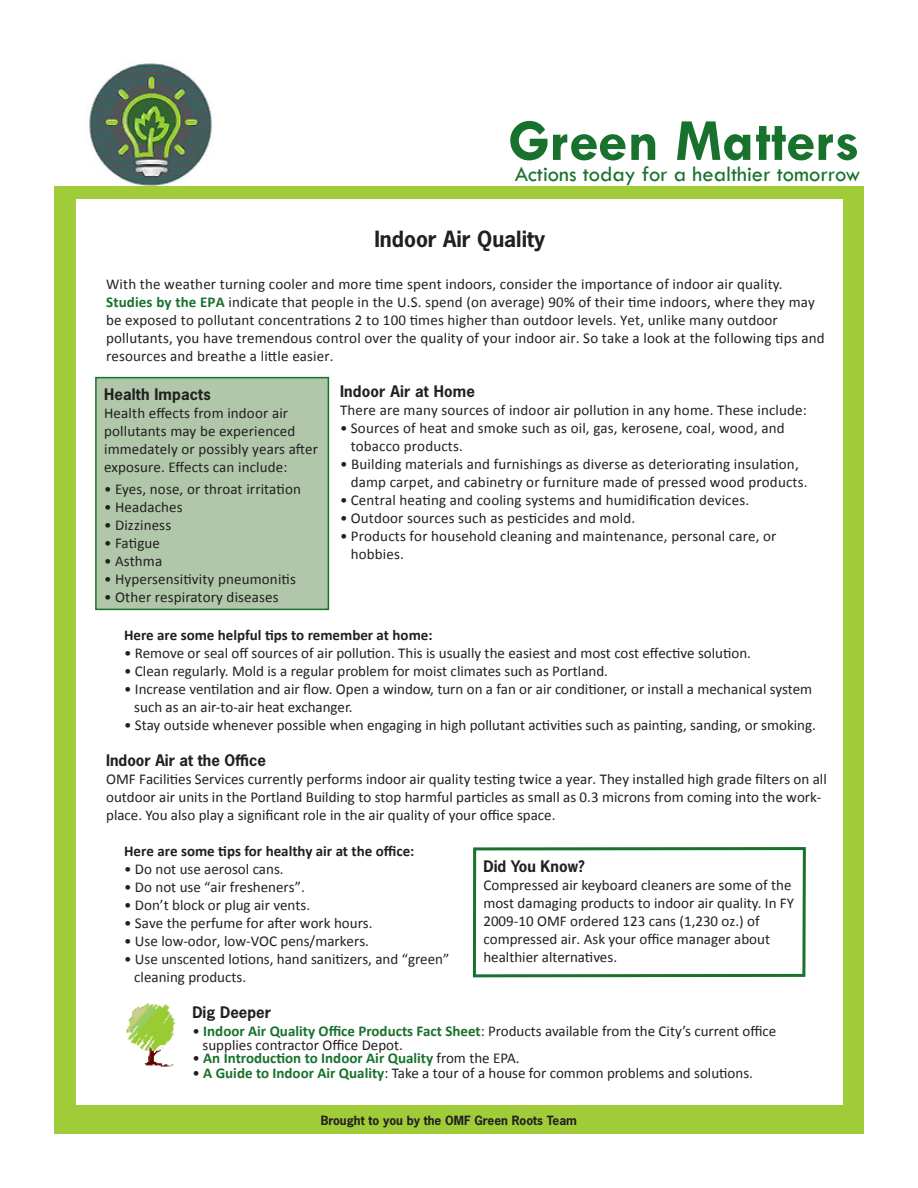
<style>
.page{position:relative;width:918px;height:1188px;background:#fff}
.page>*{position:absolute;margin:0;border:0;box-sizing:border-box;transform-origin:0 0}
.t1{font:700 60px "Tw Cen";color:#18712c}
.t2{font:22.5px "Tw Cen";color:#18712c}
.t3{font:700 21px "News Gothic Std";color:#231f20}
.t4{font:15px/18px "Calibri";color:#231f20}
.t5{font:700 15px "Calibri";color:#231f20}
.t6{font:700 15px "News Gothic Std";color:#231f20}
.t7{font:700 15px "Calibri";color:#18712c}
.t8{font:700 12px "News Gothic Std";color:#231f20}
.s1{font-weight:700;color:#18712c}
.s2{font-weight:400;color:#231f20}
</style>
<div class="page">
<img style="left:89px;top:63px;width:123px;height:123px">
<div style="left:54px;top:186px;width:810px;height:948px;background:#a1cc3a"></div>
<div style="left:76px;top:200px;width:767px;height:906px;background:#fff"></div>
<svg style="left:472px;top:847px;width:334px;height:131px"></svg>
<div style="left:96px;top:378px;width:232px;height:231px;background:#b0c7aa"></div>
<div style="left:95px;top:377px;width:234px;height:233px;border:2px solid #18712c"></div>
<img style="left:126px;top:1003px;width:50px;height:64px">
<p class="t1" style="left:508px;top:105px;width:353px">Green Matters</p>
<p class="t2" style="left:515px;top:160px;width:347px">Actions today for a healthier tomorrow</p>
<p class="t3" style="left:374px;top:225px;width:172px">Indoor Air Quality</p>
<p class="t4" style="left:106px;top:274px;width:720px">With the weather turning cooler and more time spent indoors, consider the importance of indoor air quality.<br><span class="s1">Studies by the EPA</span> indicate that people in the U.S. spend (on average) 90% of their time indoors, where they may be exposed to pollutant concentrations 2 to 100 times higher than outdoor levels. Yet, unlike many outdoor pollutants, you have tremendous control over the quality of your indoor air. So take a look at the following tips and resources and breathe a little easier.</p>
<p class="t6" style="left:340px;top:381px;width:136px">Indoor Air at Home</p>
<p class="t4" style="left:340px;top:400px;width:468px">There are many sources of indoor air pollution in any home. These include:</p>
<p class="t4" style="left:351px;top:418px;width:435px;text-indent:-11px">• Sources of heat and smoke such as oil, gas, kerosene, coal, wood, and tobacco products.</p>
<p class="t4" style="left:351px;top:454px;width:458px;text-indent:-11px">• Building materials and furnishings as diverse as deteriorating insulation, damp carpet, and cabinetry or furniture made of pressed wood products.</p>
<p class="t4" style="left:340px;top:490px;width:411px">• Central heating and cooling systems and humidification devices.</p>
<p class="t4" style="left:340px;top:508px;width:297px">• Outdoor sources such as pesticides and mold.</p>
<p class="t4" style="left:351px;top:526px;width:427px;text-indent:-11px">• Products for household cleaning and maintenance, personal care, or hobbies.</p>
<p class="t6" style="left:104px;top:384px;width:108px">Health Impacts</p>
<p class="t4" style="left:104px;top:403px;width:215px">Health effects from indoor air pollutants may be experienced immedately or possibly years after exposure. Effects can include:</p>
<p class="t4" style="left:104px;top:480px;width:198px">• Eyes, nose, or throat irritation</p>
<p class="t4" style="left:104px;top:498px;width:80px">• Headaches</p>
<p class="t4" style="left:104px;top:516px;width:69px">• Dizziness</p>
<p class="t4" style="left:104px;top:534px;width:57px">• Fatigue</p>
<p class="t4" style="left:104px;top:552px;width:60px">• Asthma</p>
<p class="t4" style="left:104px;top:570px;width:193px">• Hypersensitivity pneumonitis</p>
<p class="t4" style="left:104px;top:588px;width:176px">• Other respiratory diseases</p>
<p class="t5" style="left:124px;top:625px;width:310px">Here are some helpful tips to remember at home:</p>
<p class="t4" style="left:124px;top:643px;width:628px">• Remove or seal off sources of air pollution. This is usually the easiest and most cost effective solution.</p>
<p class="t4" style="left:124px;top:661px;width:485px">• Clean regularly. Mold is a regular problem for moist climates such as Portland.</p>
<p class="t4" style="left:134px;top:679px;width:679px;text-indent:-10px">• Increase ventilation and air flow. Open a window, turn on a fan or air conditioner, or install a mechanical system such as an air-to-air heat exchanger.</p>
<p class="t4" style="left:124px;top:715px;width:693px">• Stay outside whenever possible when engaging in high pollutant activities such as painting, sanding, or smoking.</p>
<p class="t6" style="left:106px;top:750px;width:161px">Indoor Air at the Office</p>
<p class="t4" style="left:106px;top:769px;width:722px">OMF Facilities Services currently performs indoor air quality testing twice a year. They installed high grade filters on all outdoor air units in the Portland Building to stop harmful particles as small as 0.3 microns from coming into the work&shy;place. You also play a significant role in the air quality of your office space.</p>
<p class="t5" style="left:124px;top:841px;width:292px">Here are some tips for healthy air at the office:</p>
<p class="t4" style="left:124px;top:859px;width:161px">• Do not use aerosol cans.</p>
<p class="t4" style="left:124px;top:877px;width:182px">• Do not use “air fresheners”.</p>
<p class="t4" style="left:124px;top:895px;width:188px">• Don’t block or plug air vents.</p>
<p class="t4" style="left:124px;top:913px;width:250px">• Save the perfume for after work hours.</p>
<p class="t4" style="left:124px;top:931px;width:246px">• Use low-odor, low-VOC pens/markers.</p>
<p class="t4" style="left:134px;top:949px;width:317px;text-indent:-10px">• Use unscented lotions, hand sanitizers, and “green” cleaning products.</p>
<p class="t6" style="left:192px;top:1003px;width:80px">Dig Deeper</p>
<p class="t4" style="left:203px;top:1024px;width:575px;line-height:13.5px;text-indent:-10px">• <span class="s1">Indoor Air Quality Office Products Fact Sheet</span>: Products available from the City’s current office supplies contractor Office Depot.</p>
<p class="t7" style="left:192px;top:1049px;width:329px"><span class="s2">•</span> An Introduction to Indoor Air Quality <span class="s2">from the EPA.</span></p>
<p class="t4" style="left:192px;top:1064px;width:562px">• <span class="s1">A Guide to Indoor Air Quality</span>: Take a tour of a house for common problems and solutions.</p>
<p class="t6" style="left:483px;top:856px;width:103px">Did You Know?</p>
<p class="t4" style="left:483px;top:875px;width:312px">Compressed air keyboard cleaners are some of the most damaging products to indoor air quality. In FY 2009-10 OMF ordered 123 cans (1,230 oz.) of compressed air. Ask your office manager about healthier alternatives.</p>
<p class="t8" style="left:321px;top:1113px;width:258px">Brought to you by the OMF Green Roots Team</p>
</div>
